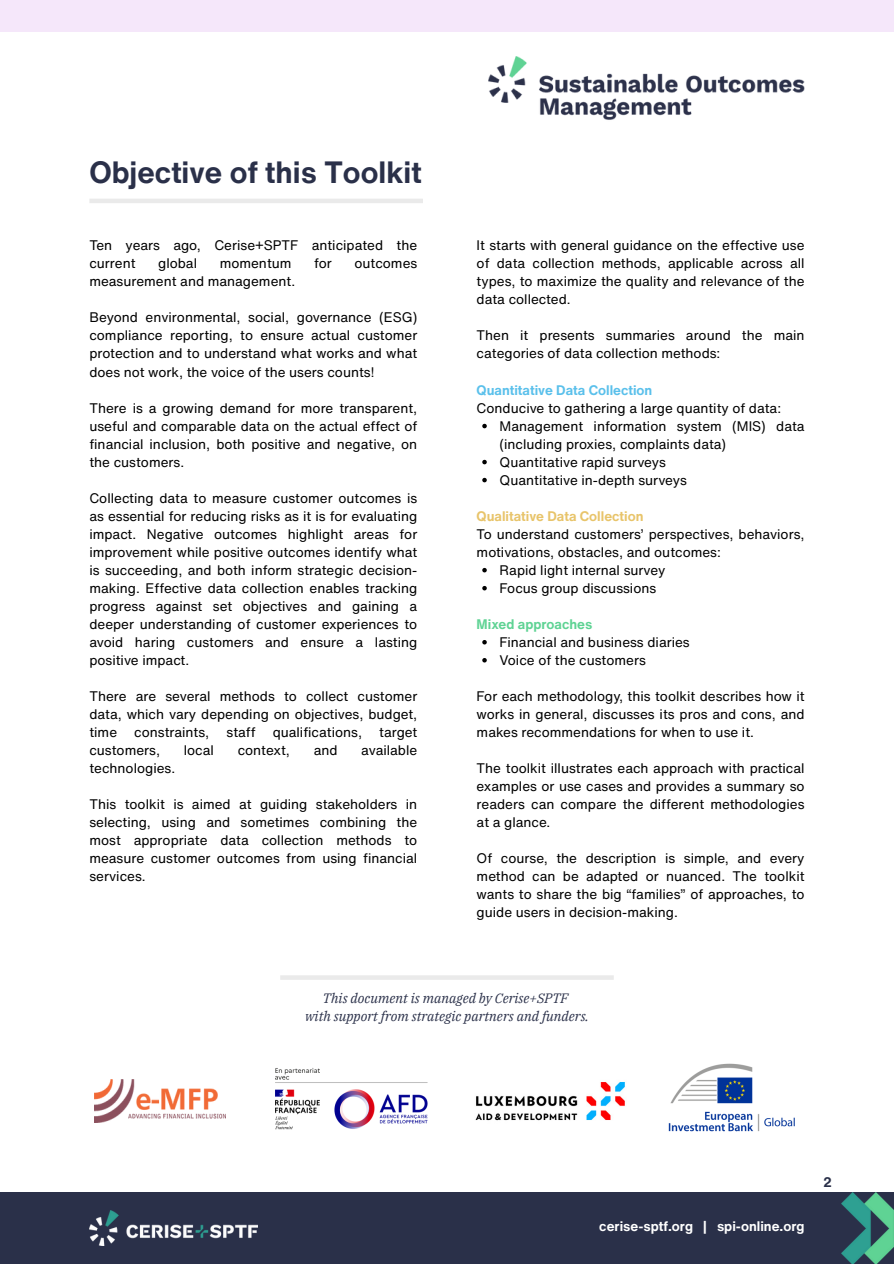
<style>
.page{position:relative;width:894px;height:1264px;background:#fff}
.page>*{position:absolute;margin:0;border:0;box-sizing:border-box;transform-origin:0 0}
.t1{font:700 30px "Helvetica Now Text";color:#2a3049}
.t2{font:13.5px/18px "Helvetica Now Text";color:#000;text-align:justify}
.t3{font:italic 13.5px "IBM Plex Serif";color:#2a3049}
.t4{font:700 13.5px "Helvetica Now Text";color:#fff}
.t5{font:700 13.5px "Helvetica Now Text";color:#5ac0eb}
.t6{font:700 13.5px "Helvetica Now Text";color:#e8c46a}
.t7{font:700 13.5px "Helvetica Now Text";color:#5fd394}
.t8{font:700 13.5px "Helvetica Now Text";color:#2a3049}
</style>
<div class="page">
<div style="left:0;top:1192px;width:893px;height:71px;background:#2a3049"></div>
<img style="left:89px;top:1210px;width:168px;height:35px">
<img style="left:841px;top:1192px;width:52px;height:71px">
<hr style="left:89px;top:199px;width:334px;height:4px;background:#eaeaea">
<img style="left:488px;top:57px;width:316px;height:63px">
<div style="left:0;top:0;width:893px;height:31px;background:#f5e7fa"></div>
<hr style="left:280px;top:975px;width:333px;height:4px;background:#eaeaea">
<svg style="left:482px;top:424px;width:4px;height:4px"></svg>
<svg style="left:482px;top:460px;width:4px;height:4px"></svg>
<svg style="left:482px;top:478px;width:4px;height:4px"></svg>
<svg style="left:482px;top:568px;width:4px;height:4px"></svg>
<svg style="left:482px;top:586px;width:4px;height:4px"></svg>
<svg style="left:482px;top:640px;width:4px;height:4px"></svg>
<svg style="left:482px;top:658px;width:4px;height:4px"></svg>
<img style="left:94px;top:1079px;width:132px;height:43px">
<img style="left:668px;top:1063px;width:127px;height:69px">
<img style="left:475px;top:1082px;width:150px;height:39px">
<img style="left:275px;top:1068px;width:153px;height:62px">
<p class="t1" style="left:89px;top:150px;width:333px">Objective of this Toolkit</p>
<p class="t2" style="left:89px;top:236px;width:329px">Ten years ago, Cerise+SPTF anticipated the current</p>
<p class="t2" style="left:158px;top:254px;width:40px">global</p>
<p class="t2" style="left:219px;top:254px;width:73px">momentum</p>
<p class="t2" style="left:314px;top:254px;width:19px">for</p>
<p class="t2" style="left:354px;top:254px;width:64px">outcomes</p>
<p class="t2" style="left:89px;top:272px;width:207px">measurement and management.</p>
<p class="t2" style="left:89px;top:308px;width:329px">Beyond environmental, social, governance (ESG) compliance reporting, to ensure actual customer protection and to understand what works and what does not work, the voice of the users counts!</p>
<p class="t2" style="left:89px;top:398px;width:329px">There is a growing demand for more transparent, useful and comparable data on the actual effect of financial inclusion, both positive and negative, on the customers.</p>
<p class="t2" style="left:89px;top:488px;width:329px">Collecting data to measure customer outcomes is as essential for reducing risks as it is for evaluating impact. Negative outcomes highlight areas for improvement while positive outcomes identify what is succeeding, and both inform strategic decision&shy;making. Effective data collection enables tracking progress against set objectives and gaining a deeper understanding of customer experiences to avoid haring customers and ensure a lasting positive impact.</p>
<p class="t2" style="left:89px;top:686px;width:329px">There are several methods to collect customer data, which vary depending on objectives, budget, time</p>
<p class="t2" style="left:134px;top:722px;width:76px">constraints,</p>
<p class="t2" style="left:226px;top:722px;width:31px">staff</p>
<p class="t2" style="left:272px;top:722px;width:91px">qualifications,</p>
<p class="t2" style="left:379px;top:722px;width:40px">target</p>
<p class="t2" style="left:89px;top:740px;width:72px">customers,</p>
<p class="t2" style="left:184px;top:740px;width:32px">local</p>
<p class="t2" style="left:237px;top:740px;width:54px">context,</p>
<p class="t2" style="left:313px;top:740px;width:25px">and</p>
<p class="t2" style="left:361px;top:740px;width:57px">available</p>
<p class="t2" style="left:89px;top:758px;width:87px">technologies.</p>
<p class="t2" style="left:89px;top:794px;width:329px">This toolkit is aimed at guiding stakeholders in selecting, using and sometimes combining the most appropriate data collection methods to measure customer outcomes from using financial services.</p>
<p class="t2" style="left:476px;top:236px;width:329px">It starts with general guidance on the effective use of data collection methods, applicable across all types, to maximize the quality and relevance of the data collected.</p>
<p class="t2" style="left:476px;top:326px;width:329px">Then it presents summaries around the main categories of data collection methods:</p>
<p class="t5" style="left:476px;top:379px;width:177px">Quantitative Data Collection</p>
<p class="t2" style="left:476px;top:398px;width:306px">Conducive to gathering a large quantity of data:</p>
<p class="t2" style="left:499px;top:416px;width:306px">Management information system (MIS) data (including proxies, complaints data)</p>
<p class="t2" style="left:499px;top:452px;width:168px">Quantitative rapid surveys</p>
<p class="t2" style="left:499px;top:470px;width:189px">Quantitative in-depth surveys</p>
<p class="t6" style="left:476px;top:505px;width:168px">Qualitative Data Collection</p>
<p class="t2" style="left:476px;top:524px;width:329px">To understand customers’ perspectives, behaviors, motivations, obstacles, and outcomes:</p>
<p class="t2" style="left:499px;top:560px;width:167px">Rapid light internal survey</p>
<p class="t2" style="left:499px;top:578px;width:158px">Focus group discussions</p>
<h2 class="t7" style="left:476px;top:613px;width:117px">Mixed approaches</h2>
<p class="t2" style="left:499px;top:632px;width:191px">Financial and business diaries</p>
<p class="t2" style="left:499px;top:650px;width:148px">Voice of the customers</p>
<p class="t2" style="left:476px;top:686px;width:329px">For each methodology, this toolkit describes how it works in general, discusses its pros and cons, and makes recommendations for when to use it.</p>
<p class="t2" style="left:476px;top:758px;width:329px">The toolkit illustrates each approach with practical examples or use cases and provides a summary so readers can compare the different methodologies at a glance.</p>
<p class="t2" style="left:476px;top:848px;width:329px">Of course, the description is simple, and every method can be adapted or nuanced. The toolkit wants to share the big “families” of approaches, to guide users in decision-making.</p>
<p class="t3" style="left:323px;top:989px;width:246px">This document is managed by Cerise+SPTF</p>
<p class="t3" style="left:305px;top:1007px;width:285px">with support from strategic partners and funders.</p>
<p class="t4" style="left:599px;top:1215px;width:207px">cerise-sptf.org | spi-online.org</p>
<h1 class="t8" style="left:822px;top:1171px;width:10px">2</h1>
</div>
